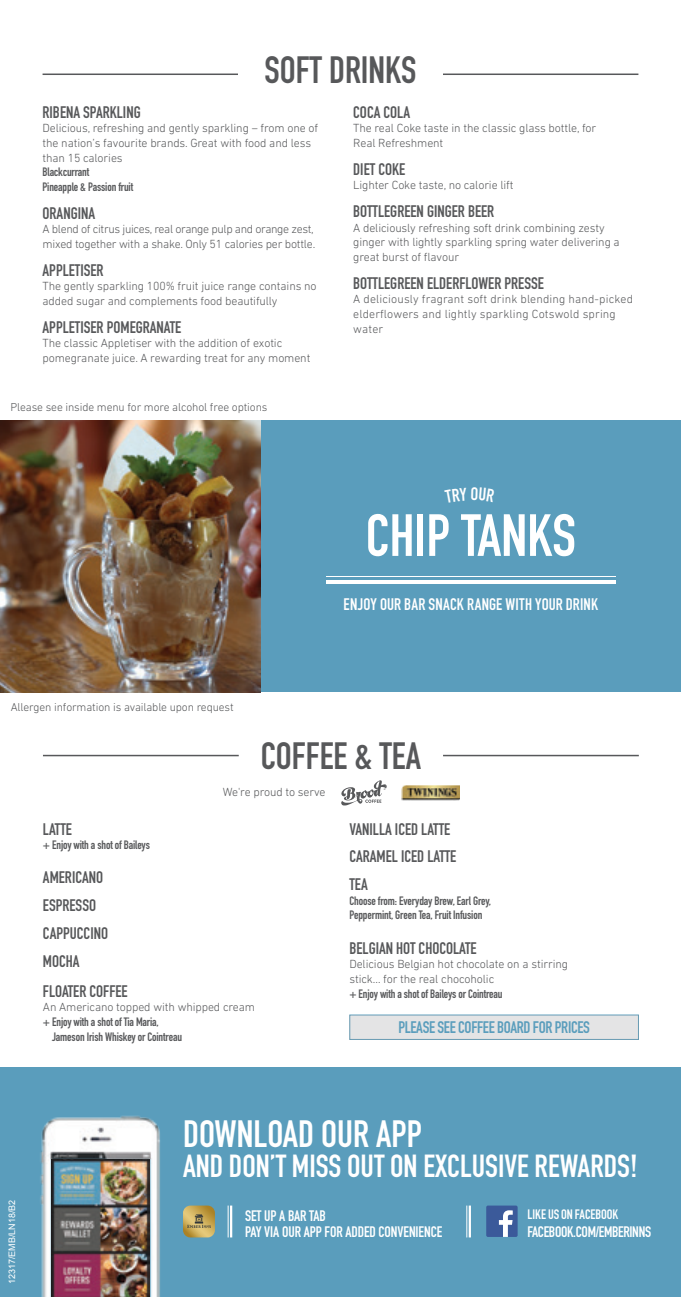
<style>
.page{position:relative;width:681px;height:1297px;background:#fff}
.page>*{position:absolute;margin:0;border:0;box-sizing:border-box;transform-origin:0 0}
.t1{font:700 58.5px "DIN Condensed";color:#fff}
.Back_page_CTA{font:700 37.5px "DIN Condensed";color:#fff}
.Section_Heads{font:700 37.5px "DIN Condensed";color:#57585a}
.Menu_Section_Heads{font:700 37.5px "DIN Condensed";color:#57585a}
.Back_page_CTA-2{font:700 31.5px "DIN Condensed";color:#fff}
.Drink_Title{font:700 16.5px "DIN Condensed";color:#57585a}
.Food___Drink_Title{font:700 16.5px "DIN Condensed";color:#57585a}
.t2{font:700 16.5px "DIN Condensed";letter-spacing:.005em;color:#fff}
.t3{font:700 16.5px "DIN Condensed";letter-spacing:-.02em;color:#5a9dbc}
.t4{font:700 15px "DIN Condensed";letter-spacing:-.005em;color:#fff}
.t5{font:700 13.5px "DIN Condensed";letter-spacing:-.005em;color:#fff}
.Drink_Description_no{font:300 12px/14.7px "DIN Next LT Pro";letter-spacing:-.01em;color:#57585a}
.Food___Drink_Title-2{font:300 12px/14.9px "DIN Next LT Pro";letter-spacing:-.01em;color:#57585a}
.Drink_Description_no-2{font:300 12px/14.7px "DIN Next LT Pro";letter-spacing:.01em;color:#57585a}
.Drink_Description_no-3{font:300 12px/14.7px "DIN Next LT Pro";letter-spacing:-.03em;color:#57585a}
.Food_description_sty{font:700 12px/14.7px "DIN Condensed";letter-spacing:-.01em;color:#57585a}
.Food___Drink_descrip{font:700 12px "DIN Condensed";letter-spacing:-.01em;color:#57585a}
.Food___Drink_descrip-2{font:300 12px "DIN Next LT Pro";letter-spacing:-.01em;color:#57585a}
.Drink_description{font:300 11.7px "DIN Next LT Pro";letter-spacing:-.01em;color:#57585a}
.Drink_description-2{font:9px "Arial";color:#fff}
.s1{font-family:"DIN Condensed";font-weight:700}
</style>
<div class="page">
<div style="left:0;top:1067px;width:680px;height:230px;background:#5a9dbc"></div>
<div style="left:486px;top:1205px;width:31px;height:32px;background:#3b5a9a;border-radius:2px"></div>
<svg style="left:498px;top:1210px;width:14px;height:27px"></svg>
<hr style="left:466px;top:1205px;width:1px;height:32px;background:#fff">
<hr style="left:468px;top:1205px;width:2px;height:32px;background:#fff">
<svg style="left:183px;top:1205px;width:32px;height:32px"></svg>
<hr style="left:228px;top:1205px;width:1px;height:32px;background:#fff">
<hr style="left:230px;top:1205px;width:2px;height:32px;background:#fff">
<img style="left:40px;top:1115px;width:120px;height:182px">
<img style="left:51px;top:1159px;width:99px;height:138px">
<div style="left:260px;top:421px;width:420px;height:271px;background:#5a9dbc"></div>
<hr style="left:326px;top:580px;width:289px;height:4px;background:#fff">
<hr style="left:326px;top:576px;width:289px;height:1px;background:#fff">
<img style="left:0;top:421px;width:260px;height:271px">
<hr style="left:43px;top:74px;width:595px;height:1px;background:#57585a">
<div style="left:238px;top:57px;width:204px;height:34px;background:#fff"></div>
<hr style="left:43px;top:755px;width:196px;height:1px;background:#57585a">
<hr style="left:443px;top:755px;width:195px;height:1px;background:#57585a">
<div style="left:349px;top:1015px;width:289px;height:25px;border:1px solid #5a9dbc"></div>
<div style="left:349px;top:1015px;width:289px;height:24px;background:#e4e4e5"></div>
<img style="left:401px;top:786px;width:58px;height:14px">
<svg style="left:341px;top:780px;width:45px;height:25px"></svg>
<p class="Section_Heads" style="left:264px;top:45px;width:153px">SOFT DRINKS</p>
<p class="Drink_Title" style="left:43px;top:101px;width:100px">RIBENA SPARKLING</p>
<p class="Drink_Description_no" style="left:43px;top:121px;width:277px">Delicious, refreshing and gently sparkling – from one of the nation’s favourite brands. Great with food and less than 15 calories<br><span class="s1">Blackcurrant<br>Pineapple &amp; Passion fruit</span></p>
<p class="Drink_Title" style="left:43px;top:202px;width:54px">ORANGINA</p>
<p class="Drink_Description_no-3" style="left:43px;top:222px;width:274px">A blend of citrus juices, real orange pulp and orange zest, mixed together with a shake. Only 51 calories per bottle.</p>
<p class="Drink_Title" style="left:43px;top:259px;width:63px">APPLETISER</p>
<p class="Drink_Description_no" style="left:43px;top:279px;width:275px">The gently sparkling 100% fruit juice range contains no added sugar and complements food beautifully</p>
<p class="Drink_Title" style="left:43px;top:316px;width:140px">APPLETISER POMEGRANATE</p>
<p class="Drink_Description_no" style="left:43px;top:336px;width:269px">The classic Appletiser with the addition of exotic pomegranate juice. A rewarding treat for any moment</p>
<p class="Drink_description" style="left:11px;top:400px;width:258px">Please see inside menu for more alcohol free options</p>
<p class="Drink_Title" style="left:353px;top:101px;width:58px">COCA COLA</p>
<p class="Drink_Description_no" style="left:353px;top:121px;width:244px">The real Coke taste in the classic glass bottle, for<br>Real Refreshment</p>
<p class="Drink_Title" style="left:353px;top:158px;width:53px">DIET COKE</p>
<p class="Drink_Description_no" style="left:353px;top:178px;width:162px">Lighter Coke taste, no calorie lift</p>
<p class="Drink_Title" style="left:353px;top:200px;width:142px">BOTTLEGREEN GINGER BEER</p>
<p class="Drink_Description_no" style="left:353px;top:220px;width:268px">A deliciously refreshing soft drink combining zesty ginger with lightly sparkling spring water delivering a great burst of flavour</p>
<p class="Drink_Title" style="left:353px;top:272px;width:192px">BOTTLEGREEN ELDERFLOWER PRESSE</p>
<p class="Drink_Description_no-2" style="left:353px;top:292px;width:281px">A deliciously fragrant soft drink blending hand-picked elderflowers and lightly sparkling Cotswold spring water</p>
<p class="Drink_description" style="left:11px;top:700px;width:224px">Allergen information is available upon request</p>
<p class="t1" style="left:365px;top:496px;width:212px">CHIP TANKS</p>
<p class="t2" style="left:343px;top:593px;width:256px">ENJOY OUR BAR SNACK RANGE WITH YOUR DRINK</p>
<p class="Menu_Section_Heads" style="left:260px;top:730px;width:162px">COFFEE &amp; TEA</p>
<p class="Food___Drink_descrip-2" style="left:222px;top:785px;width:104px">We're proud to serve</p>
<p class="Food___Drink_Title" style="left:43px;top:818px;width:30px">LATTE</p>
<p class="Food_description_sty" style="left:43px;top:838px;width:108px">+ Enjoy with a shot of Baileys</p>
<p class="Food___Drink_Title" style="left:43px;top:867px;width:62px">AMERICANO</p>
<p class="Food___Drink_Title" style="left:43px;top:894px;width:55px">ESPRESSO</p>
<p class="Food___Drink_Title" style="left:43px;top:922px;width:67px">CAPPUCCINO</p>
<p class="Food___Drink_Title" style="left:43px;top:950px;width:38px">MOCHA</p>
<p class="Food___Drink_Title" style="left:43px;top:980px;width:86px">FLOATER COFFEE</p>
<p class="Food___Drink_descrip-2" style="left:43px;top:1000px;width:213px">An Americano topped with whipped cream</p>
<p class="Food___Drink_descrip" style="left:43px;top:1014px;width:117px">+ Enjoy with a shot of Tia Maria,</p>
<p class="Food___Drink_descrip" style="left:52px;top:1028px;width:131px">Jameson Irish Whiskey or Cointreau</p>
<p class="Food___Drink_Title" style="left:349px;top:818px;width:102px">VANILLA ICED LATTE</p>
<p class="Food___Drink_Title" style="left:349px;top:845px;width:108px">CARAMEL ICED LATTE</p>
<p class="Food___Drink_Title" style="left:349px;top:873px;width:20px">TEA</p>
<p class="Food_description_sty" style="left:349px;top:893px;width:143px">Choose from: Everyday Brew, Earl Grey,<br>Peppermint, Green Tea, Fruit Infusion</p>
<p class="Food___Drink_Title" style="left:349px;top:937px;width:129px">BELGIAN HOT CHOCOLATE</p>
<p class="Food___Drink_Title-2" style="left:349px;top:957px;width:220px">Delicious Belgian hot chocolate on a stirring stick… for the real chocoholic<br><span class="s1">+ Enjoy with a shot of Baileys or Cointreau</span></p>
<p class="t3" style="left:398px;top:1016px;width:193px">PLEASE SEE COFFEE BOARD FOR PRICES</p>
<p class="Drink_description-2" style="left:6px;top:1284px;width:86px;rotate:-90deg">12317/EMB/LN18/B2</p>
<p class="Back_page_CTA" style="left:183px;top:1108px;width:240px">DOWNLOAD OUR APP</p>
<p class="Back_page_CTA-2" style="left:183px;top:1144px;width:456px">AND DON’T MISS OUT ON EXCLUSIVE REWARDS!</p>
<p class="t4" style="left:245px;top:1205px;width:82px">SET UP A BAR TAB</p>
<p class="t4" style="left:245px;top:1222px;width:198px">PAY VIA OUR APP FOR ADDED CONVENIENCE</p>
<p class="t5" style="left:527px;top:1206px;width:92px">LIKE US ON FACEBOOK</p>
<p class="t4" style="left:527px;top:1222px;width:125px">FACEBOOK.COM/EMBERINNS</p>
</div>
